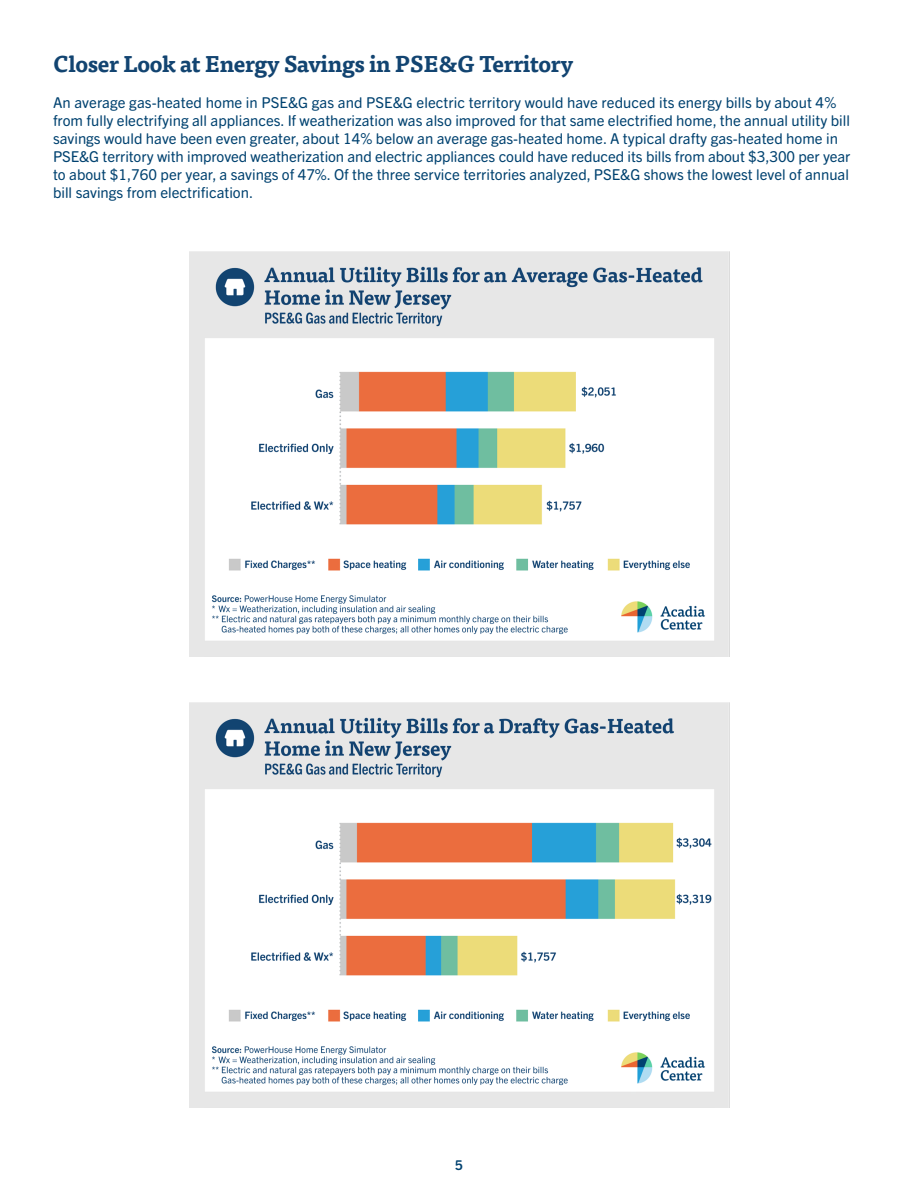
<style>
.page{position:relative;width:918px;height:1188px;background:#fff}
.page>*{position:absolute;margin:0;border:0;box-sizing:border-box;transform-origin:0 0}
.t1{font:700 22.5px "Tisa Pro";letter-spacing:-.02em;color:#124471}
.t2{font:15px/18px "Trade Gothic Next SR Pro";color:#004270}
.t3{font:700 13.5px "Trade Gothic Next SR Pro";color:#004270}
</style>
<div class="page">
<img style="left:189px;top:702px;width:540px;height:405px">
<img style="left:189px;top:252px;width:540px;height:405px">
<h1 class="t1" style="left:53px;top:46px;width:522px">Closer Look at Energy Savings in PSE&amp;G Territory</h1>
<p class="t2" style="left:53px;top:92px;width:799px">An average gas-heated home in PSE&amp;G gas and PSE&amp;G electric territory would have reduced its energy bills by about 4% from fully electrifying all appliances. If weatherization was also improved for that same electrified home, the annual utility bill savings would have been even greater, about 14% below an average gas-heated home. A typical drafty gas-heated home in PSE&amp;G territory with improved weatherization and electric appliances could have reduced its bills from about $3,300 per year to about $1,760 per year, a savings of 47%. Of the three service territories analyzed, PSE&amp;G shows the lowest level of annual bill savings from electrification.</p>
<p class="t3" style="left:455px;top:1155px;width:9px">5</p>
</div>
